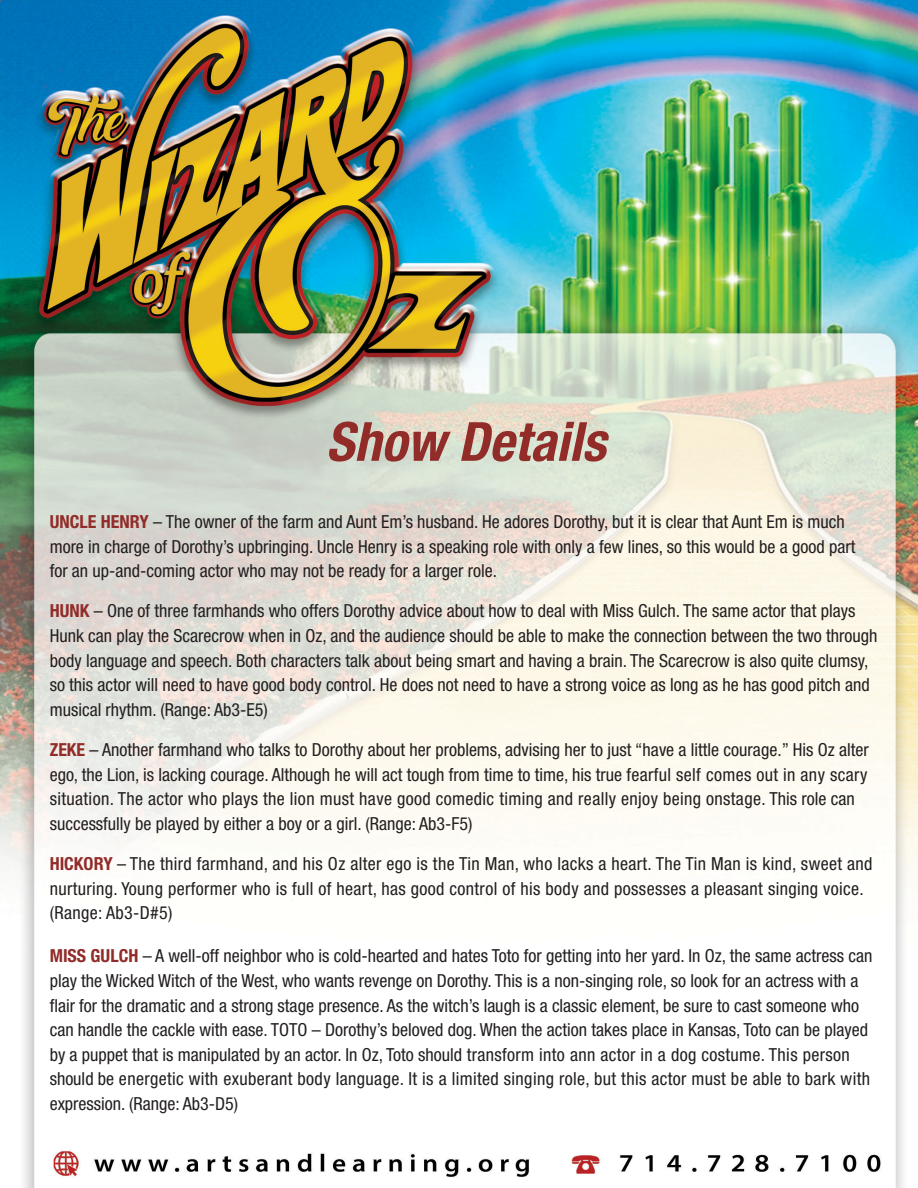
<style>
.page{position:relative;width:918px;height:1188px;background:#fff}
.page>*{position:absolute;margin:0;border:0;box-sizing:border-box;transform-origin:0 0}
.t1{font:italic 700 condensed 54px "Helvetica Neue LT Com";color:#912c29}
.t2{font:condensed 18px/24.6px "Helvetica Neue LT Std";color:#231f20}
.t3{font:condensed 18px/24.6px "Helvetica Neue LT Std";letter-spacing:.02em;color:#231f20}
.s1{font-weight:700;color:#912c29}
</style>
<div class="page">
<img style="left:0;top:0;width:918px;height:1188px">
<p class="t1" style="left:326px;top:409px;width:281px">Show Details</p>
<p class="t2" style="left:50px;top:509px;width:807px"><span class="s1">UNCLE HENRY</span> – The owner of the farm and Aunt Em’s husband. He adores Dorothy, but it is clear that Aunt Em is much more in charge of Dorothy’s upbringing. Uncle Henry is a speaking role with only a few lines, so this would be a good part for an up-and-coming actor who may not be ready for a larger role.</p>
<p class="t2" style="left:50px;top:599px;width:829px"><span class="s1">HUNK</span> – One of three farmhands who offers Dorothy advice about how to deal with Miss Gulch. The same actor that plays Hunk can play the Scarecrow when in Oz, and the audience should be able to make the connection between the two through body language and speech. Both characters talk about being smart and having a brain. The Scarecrow is also quite clumsy, so this actor will need to have good body control. He does not need to have a strong voice as long as he has good pitch and musical rhythm. (Range: Ab3-E5)</p>
<p class="t2" style="left:50px;top:737px;width:820px"><span class="s1">ZEKE</span> – Another farmhand who talks to Dorothy about her problems, advising her to just “have a little courage.” His Oz alter ego, the Lion, is lacking courage. Although he will act tough from time to time, his true fearful self comes out in any scary situation. The actor who plays the lion must have good comedic timing and really enjoy being onstage. This role can successfully be played by either a boy or a girl. (Range: Ab3-F5)</p>
<p class="t3" style="left:50px;top:851px;width:824px"><span class="s1">HICKORY</span> – The third farmhand, and his Oz alter ego is the Tin Man, who lacks a heart. The Tin Man is kind, sweet and nurturing. Young performer who is full of heart, has good control of his body and possesses a pleasant singing voice. (Range: Ab3-D#5)</p>
<p class="t2" style="left:50px;top:944px;width:824px"><span class="s1">MISS GULCH</span> – A well-off neighbor who is cold-hearted and hates Toto for getting into her yard. In Oz, the same actress can play the Wicked Witch of the West, who wants revenge on Dorothy. This is a non-singing role, so look for an actress with a flair for the dramatic and a strong stage presence. As the witch’s laugh is a classic element, be sure to cast someone who can handle the cackle with ease. TOTO – Dorothy’s beloved dog. When the action takes place in Kansas, Toto can be played by a puppet that is manipulated by an actor. In Oz, Toto should transform into ann actor in a dog costume. This person should be energetic with exuberant body language. It is a limited singing role, but this actor must be able to bark with expression. (Range: Ab3-D5)</p>
</div>
